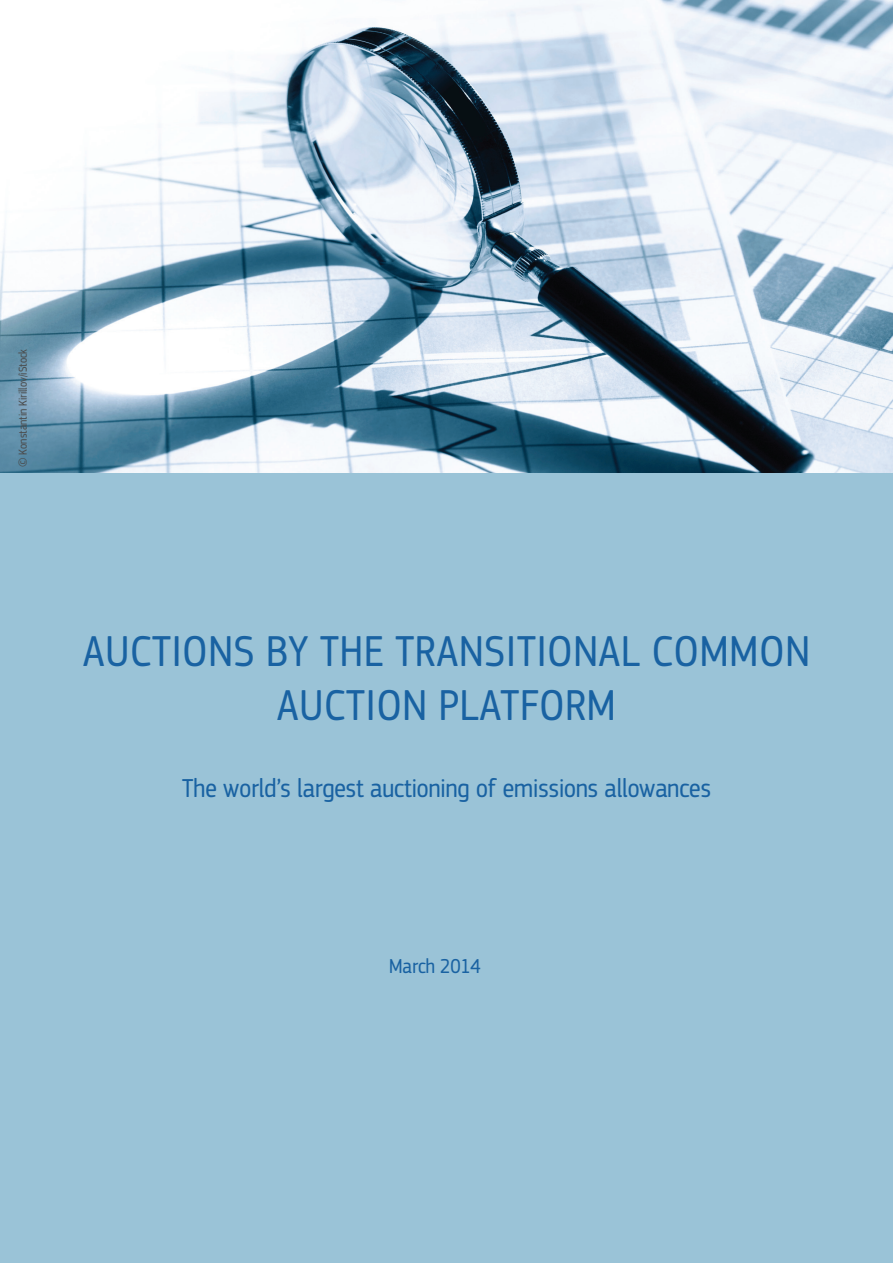
<style>
.page{position:relative;width:893px;height:1263px;background:#9ac3d7}
.page>*{position:absolute;margin:0;border:0;box-sizing:border-box;transform-origin:0 0}
.t1{font:45px/54px "EC Square Sans Cond Pro";letter-spacing:.02em;color:#1962a2;text-align:center}
.t2{font:27px "EC Square Sans Cond Pro";color:#1962a2}
.t3{font:21px "EC Square Sans Cond Pro";color:#1962a2}
.t4{font:12px "EC Square Sans Cond Pro";color:#4b4c4d}
</style>
<div class="page">
<img style="left:0;top:0;width:893px;height:472px">
<p class="t4" style="left:16px;top:467px;width:119px;rotate:-90deg">© Konstantin Kirillov/iStock</p>
<h1 class="t1" style="left:83px;top:625px;width:728px">Auctions by the transitional common auction platform</h1>
<p class="t2" style="left:182px;top:773px;width:530px">The world’s largest auctioning of emissions allowances</p>
<p class="t3" style="left:389px;top:954px;width:93px">March 2014</p>
</div>
